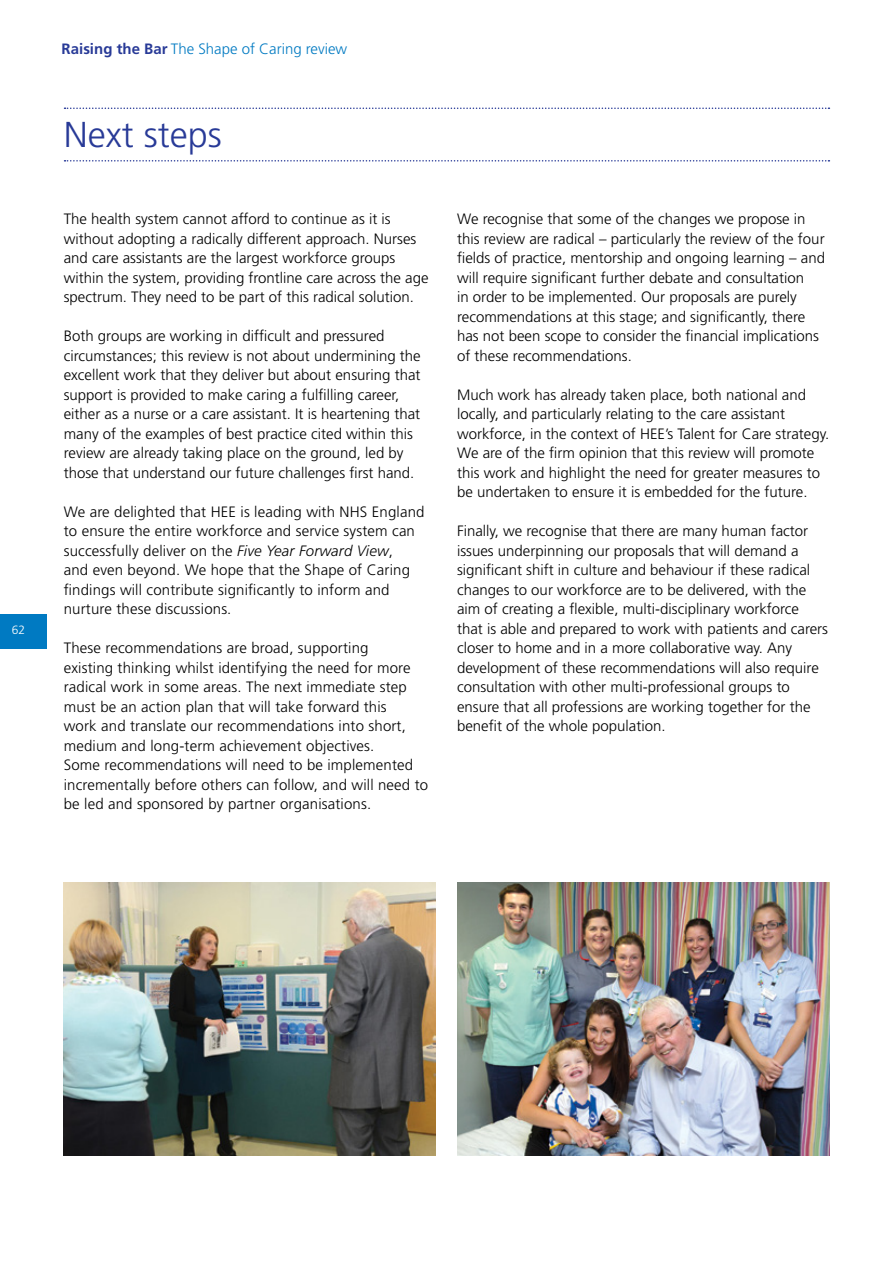
<style>
.page{position:relative;width:893px;height:1263px;background:#fff}
.page>*{position:absolute;margin:0;border:0;box-sizing:border-box;transform-origin:0 0}
.t1{font:300 36px "Frutiger";color:#283a97}
.t2{font:300 15px/19.5px "Frutiger";color:#000}
.t3{font:300 15px "Frutiger";color:#007ac2}
.t4{font:300 12px "Frutiger";color:#fff}
.s1{font-weight:700;color:#283a97}
.s2{font-style:italic}
</style>
<div class="page">
<svg style="left:65px;top:108px;width:764px;height:1px"></svg>
<svg style="left:65px;top:160px;width:764px;height:2px"></svg>
<img style="left:64px;top:882px;width:372px;height:274px">
<img style="left:457px;top:882px;width:372px;height:274px">
<div style="left:0;top:614px;width:47px;height:34px;background:#007ac2"></div>
<p class="t4" style="left:12px;top:623px;width:15px">62</p>
<p class="t3" style="left:62px;top:41px;width:287px"><span class="s1">Raising the Bar</span> The Shape of Caring review</p>
<h1 class="t1" style="left:64px;top:114px;width:160px">Next steps</h1>
<p class="t2" style="left:64px;top:209px;width:366px">The health system cannot afford to continue as it is without adopting a radically different approach. Nurses and care assistants are the largest workforce groups within the system, providing frontline care across the age spectrum. They need to be part of this radical solution.</p>
<p class="t2" style="left:64px;top:326px;width:359px">Both groups are working in difficult and pressured circumstances; this review is not about undermining the excellent work that they deliver but about ensuring that support is provided to make caring a fulfilling career, either as a nurse or a care assistant. It is heartening that many of the examples of best practice cited within this review are already taking place on the ground, led by those that understand our future challenges first hand.</p>
<p class="t2" style="left:64px;top:502px;width:362px">We are delighted that HEE is leading with NHS England to ensure the entire workforce and service system can successfully deliver on the <span class="s2">Five Year Forward View</span>,<br>and even beyond. We hope that the Shape of Caring findings will contribute significantly to inform and nurture these discussions.</p>
<p class="t2" style="left:64px;top:638px;width:366px">These recommendations are broad, supporting<br>existing thinking whilst identifying the need for more radical work in some areas. The next immediate step must be an action plan that will take forward this<br>work and translate our recommendations into short, medium and long-term achievement objectives.<br>Some recommendations will need to be implemented incrementally before others can follow, and will need to be led and sponsored by partner organisations.</p>
<p class="t2" style="left:457px;top:209px;width:369px">We recognise that some of the changes we propose in this review are radical – particularly the review of the four fields of practice, mentorship and ongoing learning – and will require significant further debate and consultation<br>in order to be implemented. Our proposals are purely recommendations at this stage; and significantly, there has not been scope to consider the financial implications of these recommendations.</p>
<p class="t2" style="left:457px;top:385px;width:374px">Much work has already taken place, both national and locally, and particularly relating to the care assistant workforce, in the context of HEE’s Talent for Care strategy.<br>We are of the firm opinion that this review will promote this work and highlight the need for greater measures to be undertaken to ensure it is embedded for the future.</p>
<p class="t2" style="left:457px;top:521px;width:372px">Finally, we recognise that there are many human factor issues underpinning our proposals that will demand a significant shift in culture and behaviour if these radical changes to our workforce are to be delivered, with the aim of creating a flexible, multi-disciplinary workforce that is able and prepared to work with patients and carers closer to home and in a more collaborative way. Any development of these recommendations will also require consultation with other multi-professional groups to ensure that all professions are working together for the benefit of the whole population.</p>
</div>
